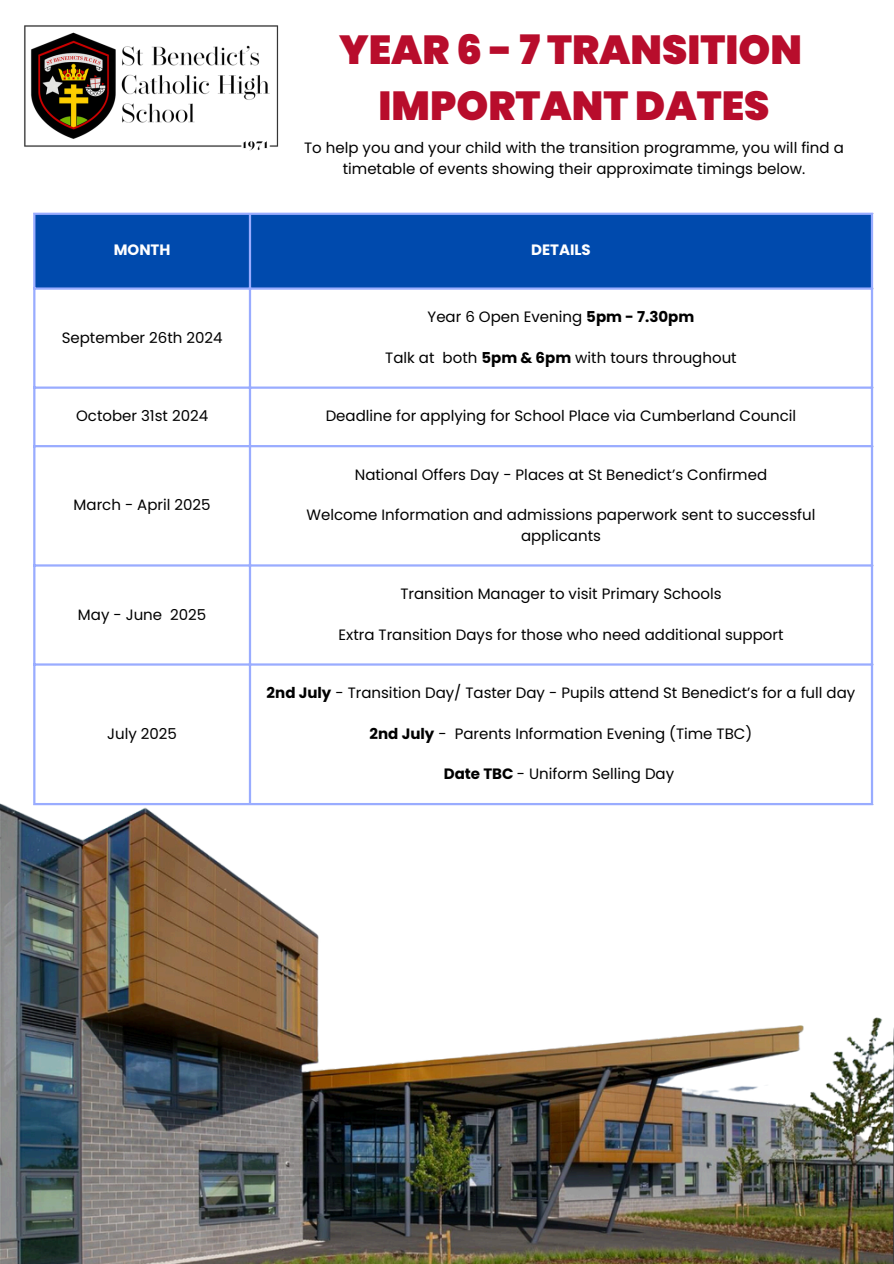
<style>
.page{position:relative;width:894px;height:1264px;background:#fff}
.page>*{position:absolute;margin:0;border:0;box-sizing:border-box;transform-origin:0 0}
.t1{font:900 40.5px/56.2px "Poppins";color:#b80d2c;text-align:center}
.t2{font:15px/20.2px "Poppins";color:#000;text-align:center}
.t3{font:700 15px "Poppins";color:#fff}
.s1{font-weight:700}
</style>
<div class="page">
<img style="left:0;top:787px;width:892px;height:476px">
<img style="left:24px;top:25px;width:258px;height:188px">
<div style="left:35px;top:215px;width:835px;height:72px;background:#004aad"></div>
<hr style="left:33px;top:215px;width:2px;height:588px;background:#99acff">
<hr style="left:249px;top:215px;width:2px;height:588px;background:#99acff">
<hr style="left:870px;top:215px;width:2px;height:588px;background:#99acff">
<hr style="left:33px;top:213px;width:839px;height:2px;background:#99acff">
<hr style="left:33px;top:287px;width:839px;height:3px;background:#99acff">
<hr style="left:33px;top:386px;width:839px;height:3px;background:#99acff">
<hr style="left:33px;top:445px;width:839px;height:2px;background:#99acff">
<hr style="left:33px;top:564px;width:839px;height:2px;background:#99acff">
<hr style="left:33px;top:663px;width:839px;height:2px;background:#99acff">
<hr style="left:33px;top:803px;width:839px;height:2px;background:#99acff">
<p class="t1" style="left:339px;top:21px;width:464px">YEAR 6 - 7 TRANSITION<br>IMPORTANT DATES</p>
<p class="t2" style="left:304px;top:138px;width:541px">To help you and your child with the transition programme, you will find a timetable of events showing their approximate timings below.</p>
<p class="t3" style="left:114px;top:240px;width:58px">MONTH</p>
<p class="t3" style="left:531px;top:240px;width:61px">DETAILS</p>
<p class="t2" style="left:62px;top:327px;width:162px">September 26th 2024</p>
<p class="t2" style="left:427px;top:307px;width:268px">Year 6 Open Evening <span class="s1">5pm - 7.30pm</span></p>
<p class="t2" style="left:385px;top:347px;width:353px">Talk at both <span class="s1">5pm &amp; 6pm</span> with tours throughout</p>
<p class="t2" style="left:76px;top:406px;width:133px">October 31st 2024</p>
<p class="t2" style="left:325px;top:406px;width:472px">Deadline for applying for School Place via Cumberland Council</p>
<p class="t2" style="left:74px;top:495px;width:138px">March - April 2025</p>
<p class="t2" style="left:78px;top:604px;width:130px">May - June 2025</p>
<p class="t2" style="left:107px;top:723px;width:71px">July 2025</p>
<p class="t2" style="left:355px;top:464px;width:413px">National Offers Day - Places at St Benedict’s Confirmed</p>
<p class="t2" style="left:306px;top:505px;width:510px">Welcome Information and admissions paperwork sent to successful applicants</p>
<p class="t2" style="left:400px;top:584px;width:323px">Transition Manager to visit Primary Schools</p>
<p class="t2" style="left:338px;top:624px;width:446px">Extra Transition Days for those who need additional support</p>
<p class="t2" style="left:266px;top:683px;width:590px"><span class="s1">2nd July</span> - Transition Day/ Taster Day - Pupils attend St Benedict’s for a full day</p>
<p class="t2" style="left:369px;top:723px;width:384px"><span class="s1">2nd July</span> - Parents Information Evening (Time TBC)</p>
<p class="t2" style="left:443px;top:764px;width:232px"><span class="s1">Date TBC</span> - Uniform Selling Day</p>
</div>
